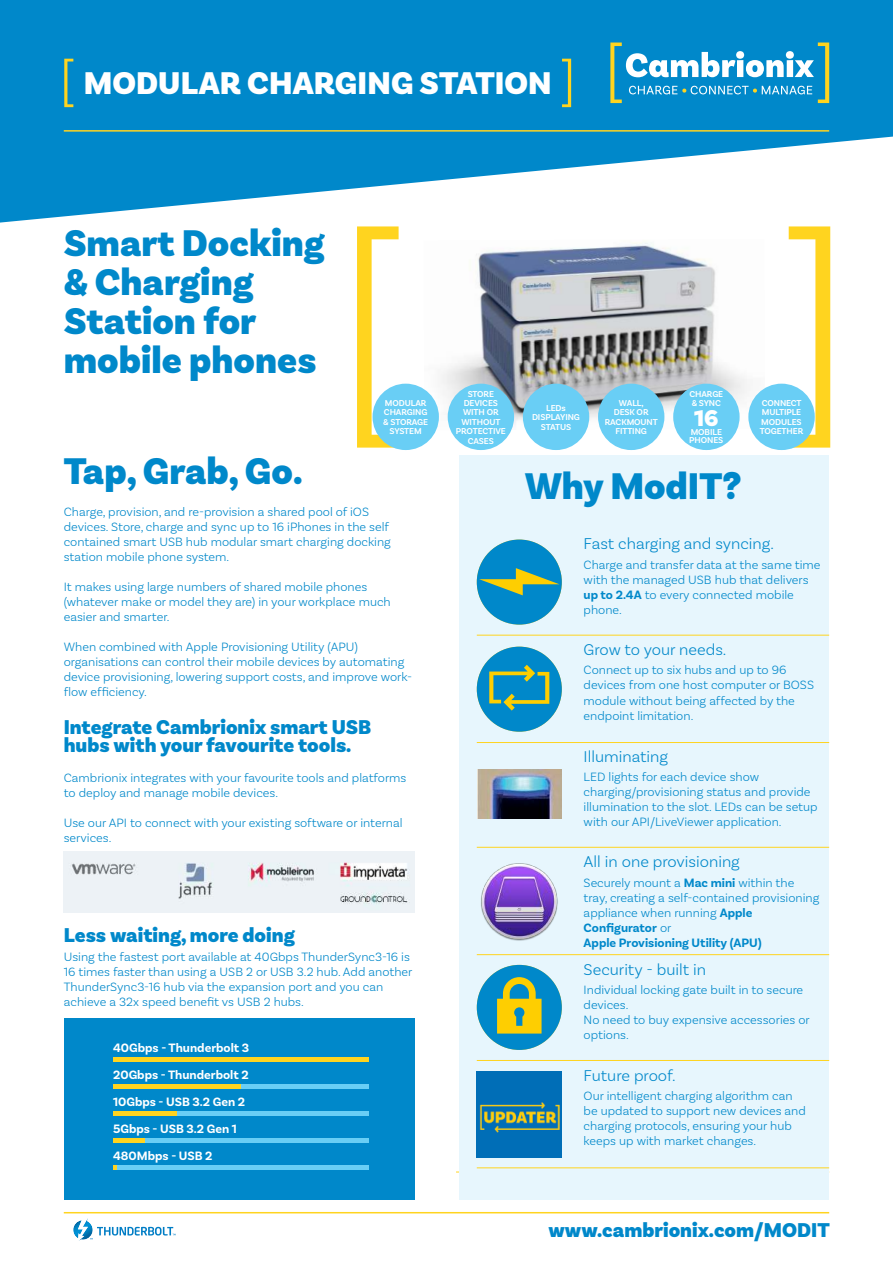
<style>
.page{position:relative;width:893px;height:1263px;background:#fff}
.page>*{position:absolute;margin:0;border:0;box-sizing:border-box;transform-origin:0 0}
.t1{font:900 39px/39px "Basic Sans";color:#0088ca}
.t2{font:900 33px "Basic Sans";color:#fff}
.t3{font:900 24px "Basic Sans";color:#fff}
.t4{font:900 21px/18px "Basic Sans";color:#0088ca}
.t5{font:300 16.5px "Basic Sans";color:#0088ca}
.t6{font:300 12.75px/15px "Basic Sans";color:#0088ca}
.t7{font:700 12.75px/27px "Basic Sans";color:#fff}
.t8{font:600 9px/9.4px "Basic Sans";letter-spacing:-.01em;color:#fff;text-align:center}
.s1{font-weight:300;font-size:53.25px;color:#ffd41f}
.s2{font-weight:700}
</style>
<div class="page">
<svg style="left:0;top:0;width:893px;height:223px;fill:#0088ca"></svg>
<hr style="left:64px;top:1212px;width:765px;height:1px;background:#ffd41f">
<hr style="left:64px;top:130px;width:765px;height:2px;background:#ffd41f">
<svg style="left:610px;top:43px;width:219px;height:60px"></svg>
<div style="left:64px;top:1018px;width:351px;height:182px;background:#0088ca"></div>
<hr style="left:113px;top:1085px;width:256px;height:4px;background:#69cef5">
<hr style="left:113px;top:1085px;width:128px;height:4px;background:#ffd41f">
<hr style="left:113px;top:1112px;width:256px;height:4px;background:#69cef5">
<hr style="left:113px;top:1112px;width:64px;height:4px;background:#ffd41f">
<hr style="left:113px;top:1139px;width:256px;height:4px;background:#69cef5">
<hr style="left:113px;top:1139px;width:32px;height:4px;background:#ffd41f">
<hr style="left:113px;top:1058px;width:256px;height:4px;background:#ffd41f">
<hr style="left:113px;top:1166px;width:256px;height:4px;background:#69cef5">
<svg style="left:113px;top:1166px;width:3px;height:4px"></svg>
<hr style="left:456px;top:1172px;width:373px;height:1px;background:#ffd41f">
<svg style="left:97px;top:1227px;width:79px;height:9px"></svg>
<img style="left:73px;top:1218px;width:20px;height:23px">
<svg style="left:357px;top:226px;width:42px;height:222px"></svg>
<svg style="left:789px;top:226px;width:41px;height:222px"></svg>
<img style="left:424px;top:243px;width:341px;height:186px">
<div style="left:673px;top:384px;width:67px;height:66px;background:#69cef5;border-radius:50%"></div>
<div style="left:598px;top:384px;width:66px;height:66px;background:#69cef5;border-radius:50%"></div>
<div style="left:523px;top:384px;width:66px;height:66px;background:#69cef5;border-radius:50%"></div>
<div style="left:448px;top:384px;width:66px;height:66px;background:#69cef5;border-radius:50%"></div>
<div style="left:372px;top:384px;width:67px;height:66px;background:#69cef5;border-radius:50%"></div>
<div style="left:748px;top:384px;width:67px;height:66px;background:#69cef5;border-radius:50%"></div>
<div style="left:459px;top:455px;width:370px;height:744px;background:#e7f6fd"></div>
<svg style="left:477px;top:539px;width:85px;height:86px"></svg>
<hr style="left:477px;top:635px;width:352px;height:1px;background:#ffd41f">
<hr style="left:477px;top:742px;width:352px;height:1px;background:#ffd41f">
<svg style="left:477px;top:647px;width:85px;height:85px"></svg>
<img style="left:477px;top:770px;width:84px;height:49px">
<hr style="left:477px;top:847px;width:352px;height:1px;background:#ffd41f">
<hr style="left:477px;top:954px;width:352px;height:1px;background:#ffd41f">
<img style="left:481px;top:863px;width:77px;height:78px">
<svg style="left:477px;top:965px;width:85px;height:85px"></svg>
<hr style="left:477px;top:1060px;width:352px;height:1px;background:#ffd41f">
<hr style="left:477px;top:1167px;width:352px;height:1px;background:#ffd41f">
<img style="left:477px;top:1072px;width:85px;height:85px">
<img style="left:64px;top:852px;width:351px;height:61px">
<h2 class="t2" style="left:60px;top:70px;width:518px"><span class="s1">[</span> MODULAR CHARGING STATION <span class="s1">]</span></h2>
<h1 class="t1" style="left:64px;top:226px;width:262px">Smart Docking &amp; Charging<br>Station for mobile phones</h1>
<p class="t8" style="left:456px;top:390px;width:51px">STORE<br>DEVICES<br>WITH OR<br>WITHOUT<br>PROTECTIVE<br>CASES</p>
<p class="t8" style="left:689px;top:391px;width:35px;line-height:8.1px;text-align:left">CHARGE &amp; SYNC</p>
<h3 class="t3" style="left:694px;top:408px;width:26px">16</h3>
<p class="t8" style="left:689px;top:428px;width:36px;line-height:8.1px;text-align:left">MOBILE<br>PHONES</p>
<p class="t8" style="left:383px;top:399px;width:46px">MODULAR<br>CHARGING &amp; STORAGE<br>SYSTEM</p>
<p class="t8" style="left:760px;top:399px;width:45px;text-align:left">CONNECT<br>MULTIPLE<br>MODULES<br>TOGETHER</p>
<p class="t8" style="left:605px;top:399px;width:55px">WALL,<br>DESK OR<br>RACKMOUNT<br>FITTING</p>
<p class="t8" style="left:532px;top:404px;width:49px">LEDs<br>DISPLAYING<br>STATUS</p>
<h1 class="t1" style="left:64px;top:454px;width:240px">Tap, Grab, Go.</h1>
<p class="t6" style="left:64px;top:505px;width:329px">Charge, provision, and re-provision a shared pool of iOS devices. Store, charge and sync up to 16 iPhones in the self contained smart USB hub modular smart charging docking station mobile phone system.</p>
<p class="t6" style="left:64px;top:580px;width:328px">It makes using large numbers of shared mobile phones (whatever make or model they are) in your workplace much easier and smarter.</p>
<p class="t6" style="left:64px;top:640px;width:350px">When combined with Apple Provisioning Utility (APU) organisations can control their mobile devices by automating device provisioning, lowering support costs, and improve work&shy;flow efficiency.</p>
<h3 class="t4" style="left:64px;top:720px;width:309px">Integrate Cambrionix smart USB hubs with your favourite tools.</h3>
<p class="t6" style="left:64px;top:772px;width:344px">Cambrionix integrates with your favourite tools and platforms to deploy and manage mobile devices.</p>
<p class="t6" style="left:64px;top:817px;width:340px">Use our API to connect with your existing software or internal services.</p>
<h3 class="t4" style="left:64px;top:927px;width:232px">Less waiting, more doing</h3>
<p class="t6" style="left:64px;top:950px;width:350px">Using the fastest port available at 40Gbps ThunderSync3-16 is 16 times faster than using a USB 2 or USB 3.2 hub. Add another ThunderSync3-16 hub via the expansion port and you can achieve a 32x speed benefit vs USB 2 hubs.</p>
<p class="t7" style="left:113px;top:1036px;width:138px">40Gbps - Thunderbolt 3<br>20Gbps - Thunderbolt 2<br>10Gbps - USB 3.2 Gen 2<br>5Gbps - USB 3.2 Gen 1<br>480Mbps - USB 2</p>
<h1 class="t1" style="left:525px;top:469px;width:218px">Why ModIT?</h1>
<p class="t5" style="left:584px;top:538px;width:192px">Fast charging and syncing.</p>
<p class="t6" style="left:584px;top:558px;width:238px">Charge and transfer data at the same time with the managed USB hub that delivers <span class="s2">up to 2.4A</span> to every connected mobile phone.</p>
<p class="t5" style="left:584px;top:643px;width:144px">Grow to your needs.</p>
<p class="t6" style="left:584px;top:664px;width:232px">Connect up to six hubs and up to 96 devices from one host computer or BOSS module without being affected by the endpoint limitation.</p>
<p class="t5" style="left:584px;top:750px;width:86px">Illuminating</p>
<p class="t6" style="left:584px;top:770px;width:235px">LED lights for each device show charging/provisioning status and provide illumination to the slot. LEDs can be setup with our API/LiveViewer application.</p>
<p class="t5" style="left:584px;top:855px;width:158px">All in one provisioning</p>
<p class="t6" style="left:584px;top:876px;width:237px">Securely mount a <span class="s2">Mac mini</span> within the tray, creating a self-contained provisioning appliance when running <span class="s2">Apple<br>Configurator</span> or<br><span class="s2">Apple Provisioning Utility (APU)</span></p>
<p class="t5" style="left:584px;top:963px;width:124px">Security - built in</p>
<p class="t6" style="left:584px;top:983px;width:228px">Individual locking gate built in to secure devices.<br>No need to buy expensive accessories or options.</p>
<p class="t5" style="left:584px;top:1069px;width:93px">Future proof.</p>
<p class="t6" style="left:584px;top:1089px;width:224px">Our intelligent charging algorithm can be updated to support new devices and charging protocols, ensuring your hub keeps up with market changes.</p>
<h3 class="t4" style="left:549px;top:1222px;width:283px">www.cambrionix.com/MODIT</h3>
</div>
